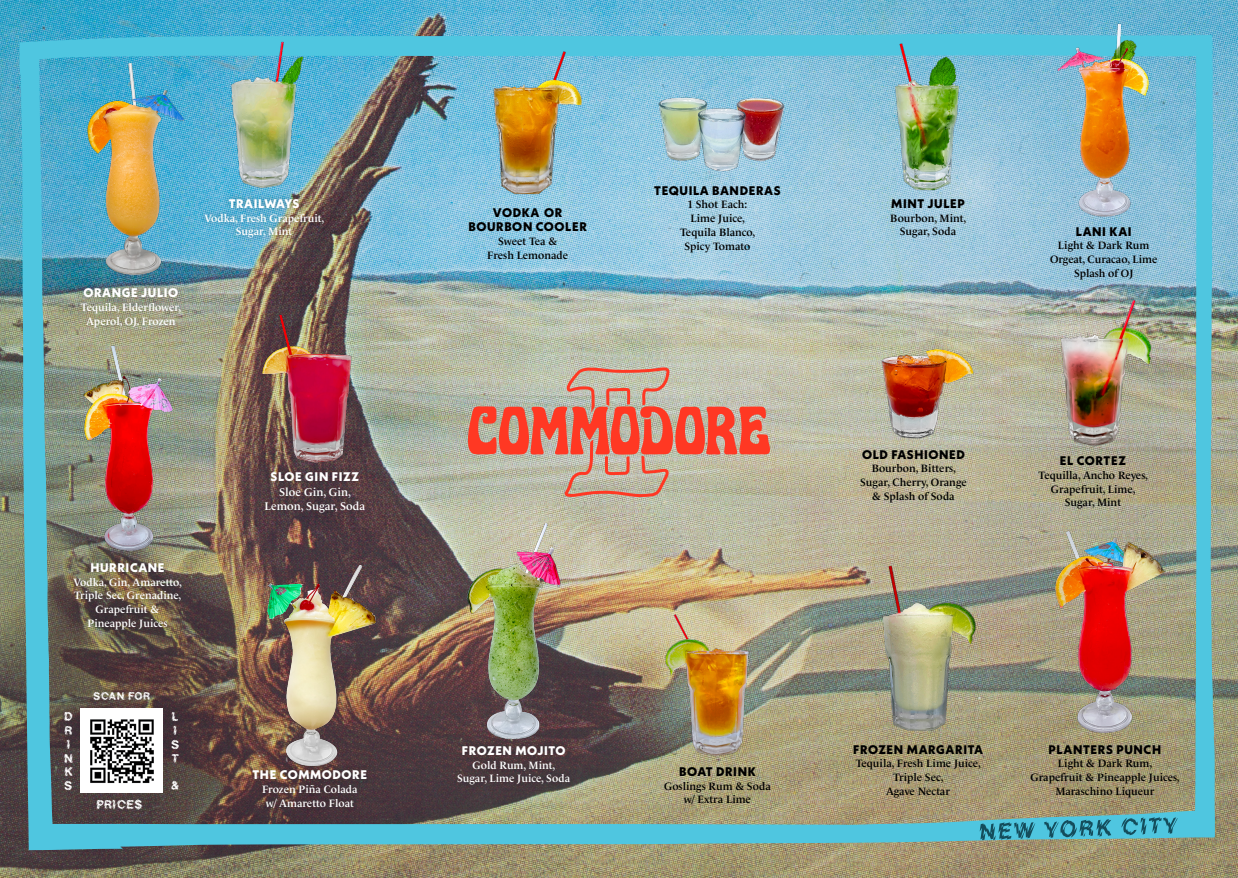
<style>
.page{position:relative;width:1238px;height:878px;background:#fff}
.page>*{position:absolute;margin:0;border:0;box-sizing:border-box;transform-origin:0 0}
.t1{font:13.75px/13.8px "Shatter Std";letter-spacing:.04em;color:#fff}
.t2{font:800 12.5px/14.9px "Neue Kabel";letter-spacing:.05em;color:#000;text-align:center}
.t3{font:800 12.5px "Neue Kabel";letter-spacing:.05em;color:#fff}
.t4{font:800 12.5px "Neue Kabel";letter-spacing:.03em;color:#fff}
.t5{font:12.12px "Shatter Std";letter-spacing:.04em;color:#fff}
.t6{font:600 11.38px/14.5px "Le Monde Livre Std";color:#fff;text-align:center}
.t7{font:600 10.88px/13.8px "Le Monde Livre Std";color:#000;text-align:center}
.t8{font:600 10.88px/13.8px "Le Monde Livre Std";color:#fff;text-align:center}
</style>
<div class="page">
<img style="left:0;top:0;width:1238px;height:878px">
<img style="left:20px;top:34px;width:1194px;height:816px">
<img style="left:254px;top:316px;width:112px;height:163px">
<img style="left:868px;top:334px;width:113px;height:119px">
<img style="left:650px;top:600px;width:117px;height:162px">
<img style="left:232px;top:543px;width:155px;height:227px">
<img style="left:1054px;top:279px;width:100px;height:176px">
<img style="left:76px;top:344px;width:103px;height:210px">
<img style="left:463px;top:519px;width:104px;height:220px">
<img style="left:1032px;top:525px;width:144px;height:217px">
<img style="left:866px;top:549px;width:113px;height:190px">
<svg style="left:468px;top:367px;width:302px;height:130px;background:#cd9885"></svg>
<img style="left:888px;top:35px;width:80px;height:163px">
<img style="left:646px;top:90px;width:148px;height:115px">
<img style="left:480px;top:49px;width:107px;height:155px">
<img style="left:70px;top:62px;width:124px;height:223px">
<img style="left:1055px;top:17px;width:97px;height:205px">
<img style="left:212px;top:31px;width:106px;height:161px">
<div style="left:81px;top:708px;width:82px;height:85px;background:#fff"></div>
<img style="left:90px;top:719px;width:64px;height:65px">
<div style="left:198px;top:192px;width:132px;height:53px;background:#000;opacity:.3"></div>
<div style="left:246px;top:763px;width:127px;height:51px;background:#000;opacity:.3"></div>
<div style="left:258px;top:465px;width:113px;height:55px;background:#000;opacity:.3"></div>
<div style="left:67px;top:556px;width:121px;height:80px;background:#000;opacity:.3"></div>
<div style="left:74px;top:281px;width:113px;height:53px;background:#000;opacity:.2"></div>
<svg style="left:979px;top:817px;width:198px;height:23px;background:#45a3b6"></svg>
<div style="left:451px;top:739px;width:125px;height:52px;background:#000;opacity:.3"></div>
<p class="t3" style="left:83px;top:285px;width:96px">ORANGE JULIO</p>
<p class="t8" style="left:81px;top:300px;width:102px">Tequila, Elderflower,<br>Aperol, OJ. Frozen</p>
<p class="t4" style="left:229px;top:195px;width:72px">TRAILWAYS</p>
<p class="t8" style="left:204px;top:211px;width:121px">Vodka, Fresh Grapefruit,<br>Sugar, Mint</p>
<p class="t2" style="left:468px;top:204px;width:120px">VODKA OR<br>BOURBON COOLER</p>
<p class="t7" style="left:487px;top:234px;width:82px">Sweet Tea &amp;<br>Fresh Lemonade</p>
<p class="t3" style="left:90px;top:559px;width:76px">HURRICANE</p>
<p class="t8" style="left:73px;top:575px;width:110px">Vodka, Gin, Amaretto,<br>Triple Sec, Grenadine,<br>Grapefruit &amp;<br>Pineapple Juices</p>
<p class="t5" style="left:93px;top:689px;width:58px">SCAN FOR</p>
<p class="t1" style="left:64px;top:710px;width:10px">D<br>R<br>I<br>N<br>K<br>S</p>
<p class="t1" style="left:171px;top:710px;width:9px">L<br>I<br>S<br>T</p>
<p class="t1" style="left:171px;top:778px;width:10px">&amp;</p>
<p class="t1" style="left:96px;top:798px;width:47px">PRICE$</p>
<p class="t3" style="left:270px;top:469px;width:90px">SLOE GIN FIZZ</p>
<p class="t6" style="left:264px;top:484px;width:102px">Sloe Gin, Gin,<br>Lemon, Sugar, Soda</p>
<p class="t3" style="left:252px;top:767px;width:116px">THE COMMODORE</p>
<p class="t8" style="left:262px;top:782px;width:97px">Frozen Piña Colada w/ Amaretto Float</p>
<p class="t3" style="left:462px;top:742px;width:105px">FROZEN MOJITO</p>
<p class="t8" style="left:457px;top:758px;width:114px">Gold Rum, Mint,<br>Sugar, Lime Juice, Soda</p>
<p class="t2" style="left:654px;top:183px;width:128px">TEQUILA BANDERAS</p>
<p class="t7" style="left:680px;top:198px;width:77px">1 Shot Each:<br>Lime Juice,<br>Tequila Blanco,<br>Spicy Tomato</p>
<p class="t2" style="left:679px;top:763px;width:78px">BOAT DRINK</p>
<p class="t7" style="left:664px;top:778px;width:108px">Goslings Rum &amp; Soda w/ Extra Lime</p>
<p class="t2" style="left:891px;top:196px;width:75px">MINT JULEP</p>
<p class="t7" style="left:890px;top:211px;width:77px">Bourbon, Mint,<br>Sugar, Soda</p>
<p class="t2" style="left:862px;top:446px;width:104px">OLD FASHIONED</p>
<p class="t7" style="left:860px;top:461px;width:108px">Bourbon, Bitters,<br>Sugar, Cherry, Orange &amp; Splash of Soda</p>
<p class="t2" style="left:1075px;top:224px;width:57px">LANI KAI</p>
<p class="t7" style="left:1050px;top:239px;width:109px">Light &amp; Dark Rum<br>Orgeat, Curacao, Lime<br>Splash of OJ</p>
<p class="t2" style="left:1059px;top:453px;width:68px">EL CORTEZ</p>
<p class="t7" style="left:1038px;top:468px;width:111px">Tequilla, Ancho Reyes,<br>Grapefruit, Lime,<br>Sugar, Mint</p>
<p class="t2" style="left:853px;top:741px;width:132px">FROZEN MARGARITA</p>
<p class="t7" style="left:855px;top:756px;width:127px">Tequila, Fresh Lime Juice,<br>Triple Sec,<br>Agave Nectar</p>
<p class="t2" style="left:1048px;top:741px;width:114px">PLANTERS PUNCH</p>
<p class="t7" style="left:1030px;top:756px;width:151px">Light &amp; Dark Rum,<br>Grapefruit &amp; Pineapple Juices,<br>Maraschino Liqueur</p>
</div>
